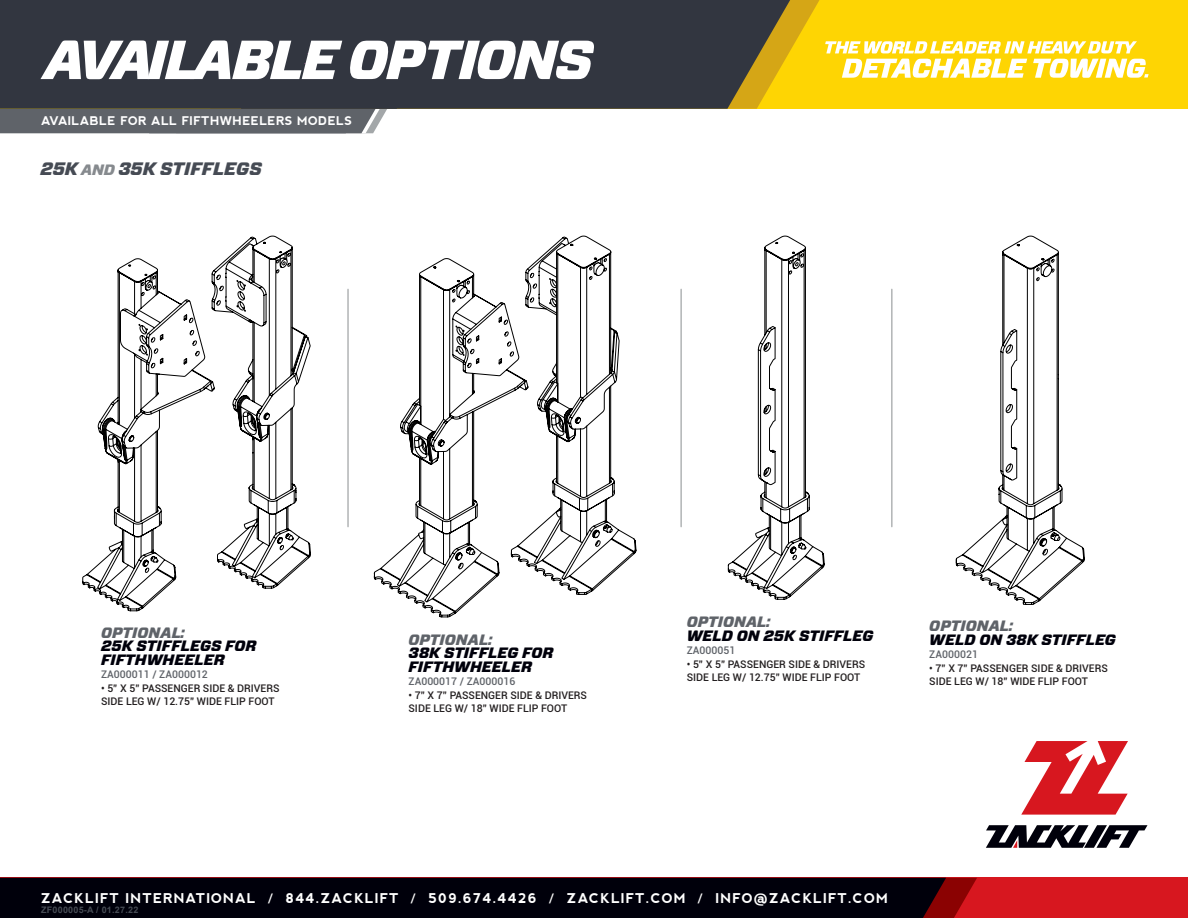
<style>
.page{position:relative;width:1188px;height:918px;background:#fff}
.page>*{position:absolute;margin:0;border:0;box-sizing:border-box;transform-origin:0 0}
.t1{font:italic 900 18px "Forza";letter-spacing:-.005em;color:#464b54}
.t2{font:italic 900 15px/13.5px "Forza";color:#00000b}
.t3{font:italic 900 15px "Forza";color:#5f6369}
.t4{font:700 13.5px "nevis";letter-spacing:.075em;color:#fff}
.t5{font:700 12px "nevis";letter-spacing:.025em;color:#fff}
.t6{font:500 10.5px/13.5px "Roboto";color:#231f20}
.t7{font:500 10.5px "Roboto";color:#5f6369}
.t8{font:700 9px "Arial";letter-spacing:.025em;color:#464b54}
.s1{font-size:15px;color:#868a8e}
</style>
<div class="page">
<div style="left:0;top:109px;width:387px;height:24px;background:#5f6369"></div>
<div style="left:0;top:878px;width:1188px;height:40px;background:#d7171f"></div>
<div style="left:0;top:878px;width:977px;height:40px;background:#00000b"></div>
<svg style="left:1021px;top:741px;width:107px;height:74px"></svg>
<svg style="left:986px;top:825px;width:162px;height:23px"></svg>
<svg style="left:82px;top:258px;width:128px;height:353px"></svg>
<svg style="left:210px;top:236px;width:101px;height:353px"></svg>
<svg style="left:728px;top:236px;width:97px;height:364px"></svg>
<svg style="left:529px;top:236px;width:108px;height:359px"></svg>
<svg style="left:374px;top:258px;width:155px;height:360px"></svg>
<svg style="left:956px;top:236px;width:129px;height:369px"></svg>
<div style="left:0;top:0;width:1188px;height:109px;background:#fed503"></div>
<svg style="left:790px;top:0;width:30px;height:51px"></svg>
<div style="left:0;top:0;width:241px;height:109px;background:#323640"></div>
<svg style="left:241px;top:0;width:549px;height:109px;background:#3f3f3c"></svg>
<svg style="left:825px;top:41px;width:324px;height:37px"></svg>
<svg style="left:40px;top:40px;width:302px;height:39px;background:#afb0b4"></svg>
<svg style="left:349px;top:41px;width:245px;height:38px;background:#b6b7bb"></svg>
<hr style="left:347px;top:289px;width:2px;height:238px;background:#b1b4b5">
<hr style="left:680px;top:289px;width:2px;height:238px;background:#b1b4b5">
<hr style="left:891px;top:289px;width:2px;height:238px;background:#b1b4b5">
<p class="t5" style="left:41px;top:114px;width:312px">AVAILABLE FOR ALL FIFTHWHEELERS MODELS</p>
<p class="t1" style="left:40px;top:157px;width:223px">25K <span class="s1">AND</span> 35K STIFFLEGS</p>
<p class="t3" style="left:101px;top:622px;width:85px">OPTIONAL:</p>
<p class="t2" style="left:101px;top:639px;width:157px">25K STIFFLEGS FOR<br>FIFTHWHEELER</p>
<p class="t7" style="left:101px;top:667px;width:108px">ZA000011 / ZA000012</p>
<p class="t6" style="left:101px;top:681px;width:180px">• 5” X 5” PASSENGER SIDE &amp; DRIVERS<br>SIDE LEG W/ 12.75” WIDE FLIP FOOT</p>
<p class="t3" style="left:409px;top:629px;width:85px">OPTIONAL:</p>
<p class="t2" style="left:409px;top:647px;width:147px">38K STIFFLEG FOR<br>FIFTHWHEELER</p>
<p class="t7" style="left:409px;top:674px;width:108px">ZA000017 / ZA000016</p>
<p class="t6" style="left:409px;top:688px;width:180px">• 7” X 7” PASSENGER SIDE &amp; DRIVERS<br>SIDE LEG W/ 18” WIDE FLIP FOOT</p>
<p class="t3" style="left:687px;top:612px;width:85px">OPTIONAL:</p>
<p class="t2" style="left:687px;top:629px;width:188px">WELD ON 25K STIFFLEG</p>
<p class="t7" style="left:687px;top:643px;width:50px">ZA000051</p>
<p class="t6" style="left:687px;top:657px;width:180px">• 5” X 5” PASSENGER SIDE &amp; DRIVERS<br>SIDE LEG W/ 12.75” WIDE FLIP FOOT</p>
<p class="t3" style="left:929px;top:616px;width:85px">OPTIONAL:</p>
<p class="t2" style="left:929px;top:633px;width:188px">WELD ON 38K STIFFLEG</p>
<p class="t7" style="left:929px;top:647px;width:50px">ZA000021</p>
<p class="t6" style="left:929px;top:661px;width:180px">• 7” X 7” PASSENGER SIDE &amp; DRIVERS<br>SIDE LEG W/ 18” WIDE FLIP FOOT</p>
<p class="t4" style="left:41px;top:890px;width:848px">ZACKLIFT INTERNATIONAL / 844.ZACKLIFT / 509.674.4426 / ZACKLIFT.COM / INFO@ZACKLIFT.COM</p>
<p class="t8" style="left:41px;top:904px;width:99px">ZF000005-A / 01.27.22</p>
</div>
